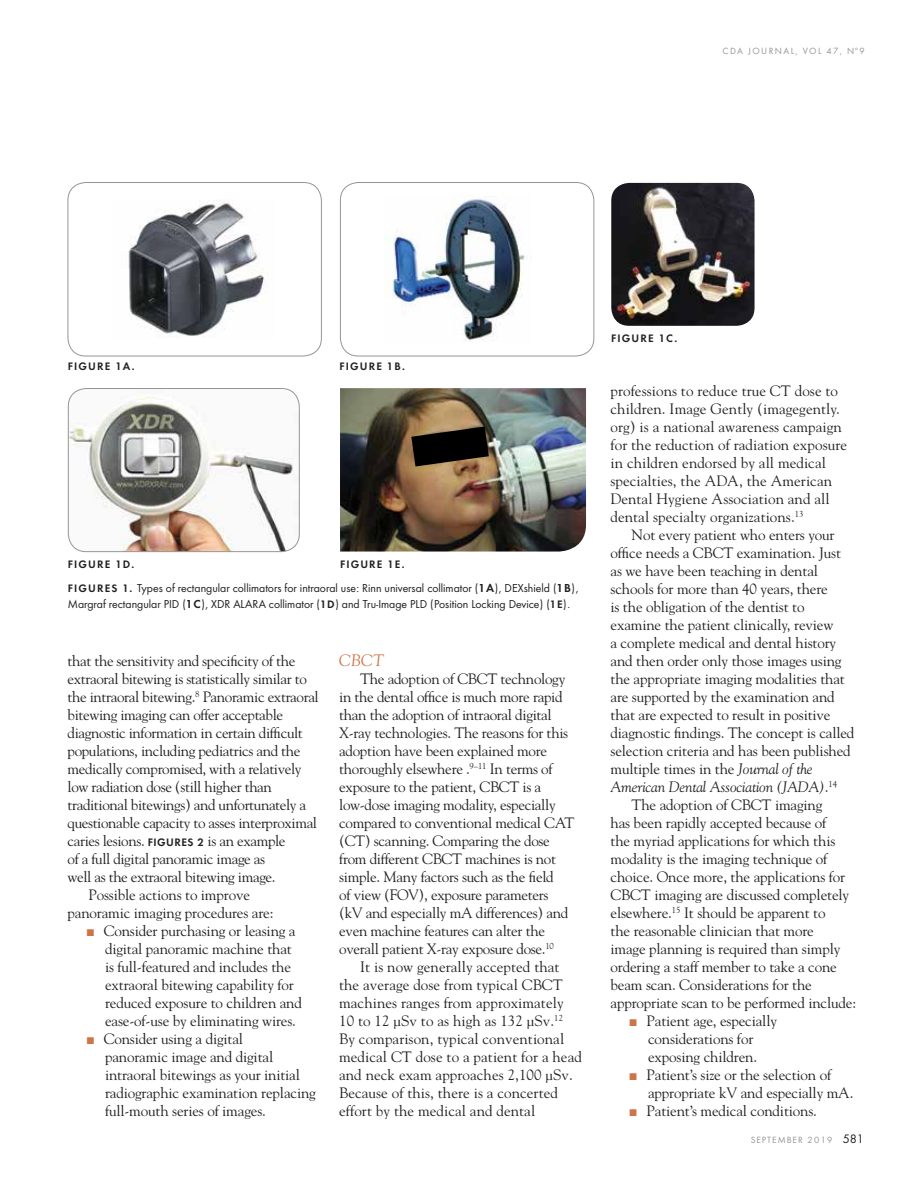
<style>
.page{position:relative;width:918px;height:1188px;background:#fff}
.page>*{position:absolute;margin:0;border:0;box-sizing:border-box;transform-origin:0 0}
.t1{font:italic 16.5px "Goudy Std";color:#ce7447}
.t2{font:15px/18px "Goudy Std";letter-spacing:-.01em;color:#231f20}
.t3{font:italic 15px "Goudy Std";letter-spacing:-.01em;color:#231f20}
.t4{font:12px/15.8px "Futura Boo";color:#231f20}
.t5{font:11.25px "Futura Dem";letter-spacing:.1em;color:#231f20}
.t6{font:9.3px "Futura SC Boo";letter-spacing:.15em;color:#939598}
.t7{font:9.3px "Futura SC Boo";letter-spacing:.1em;color:#939598}
.s1{font-family:"Futura Boo"}
.s2{font-family:"Futura Dem";font-size:11.25px}
.s3{font-family:"Futura Dem"}
.s4{color:#ce7447}
.s5{font-style:italic}
.s6{font-style:normal}
.s7{font-family:"Futura Boo";font-size:12.75px;color:#231f20}
</style>
<div class="page">
<img style="left:128px;top:200px;width:139px;height:138px">
<img style="left:385px;top:195px;width:140px;height:146px">
<img style="left:68px;top:389px;width:231px;height:163px">
<div style="left:68px;top:388px;width:232px;height:164px;border:1px solid #939598;border-radius:18px"></div>
<div style="left:68px;top:182px;width:254px;height:174px;border:1px solid #939598;border-radius:18px"></div>
<div style="left:340px;top:182px;width:254px;height:174px;border:1px solid #939598;border-radius:18px"></div>
<img style="left:611px;top:183px;width:144px;height:143px">
<img style="left:340px;top:388px;width:246px;height:164px">
<img style="left:380px;top:408px;width:141px;height:77px">
<p class="t6" style="left:723px;top:46px;width:144px">CDA JOURNAL, VOL <span class="s1">47</span>, Nº<span class="s1">9</span></p>
<p class="t5" style="left:68px;top:360px;width:68px">FIGURE 1A.</p>
<p class="t5" style="left:340px;top:360px;width:67px">FIGURE 1B.</p>
<p class="t5" style="left:68px;top:557px;width:68px">FIGURE 1D.</p>
<p class="t5" style="left:340px;top:557px;width:66px">FIGURE 1E.</p>
<p class="t4" style="left:68px;top:581px;width:512px"><span class="s2">FIGURES 1.</span> Types of rectangular collimators for intraoral use: Rinn universal collimator (<span class="s3">1A</span>), DEXshield (<span class="s3">1B</span>),<br>Margraf rectangular PID (<span class="s3">1C</span>), XDR ALARA collimator (<span class="s2">1D</span> ) and Tru-Image PLD (Position Locking Device) (<span class="s2">1E</span> ).</p>
<p class="t2" style="left:68px;top:652px;width:253px">that the sensitivity and specificity of the extraoral bitewing is statistically similar to the intraoral bitewing.<sup>8</sup> Panoramic extraoral bitewing imaging can offer acceptable diagnostic information in certain difficult populations, including pediatrics and the medically compromised, with a relatively low radiation dose (still higher than traditional bitewings) and unfortunately a questionable capacity to asses interproximal caries lesions. <span class="s2">FIGURES</span></p>
<p class="t2" style="left:197px;top:832px;width:90px"><span class="s2">2</span> is an example</p>
<p class="t2" style="left:68px;top:850px;width:199px">of a full digital panoramic image as</p>
<p class="t2" style="left:68px;top:868px;width:210px">well as the extraoral bitewing image.</p>
<p class="t2" style="left:89px;top:886px;width:163px">Possible actions to improve</p>
<p class="t2" style="left:68px;top:904px;width:207px">panoramic imaging procedures are:</p>
<p class="t2" style="left:105px;top:922px;width:198px;text-indent:-18px"><span class="s4">■</span> Consider purchasing or leasing a digital panoramic machine that is full-featured and includes the extraoral bitewing capability for reduced exposure to children and ease-of-use by eliminating wires.</p>
<p class="t2" style="left:105px;top:1030px;width:212px;text-indent:-18px"><span class="s4">■</span> Consider using a digital<br>panoramic image and digital intraoral bitewings as your initial radiographic examination replacing full-mouth series of images.</p>
<p class="t1" style="left:339px;top:650px;width:46px">CBCT</p>
<p class="t2" style="left:339px;top:670px;width:237px;text-indent:21px">The adoption of CBCT technology in the dental office is much more rapid than the adoption of intraoral digital X-ray technologies. The reasons for this adoption have been explained more thoroughly elsewhere .<sup>9–11</sup> In terms of exposure to the patient, CBCT is a low-dose imaging modality, especially compared to conventional medical CAT (CT) scanning. Comparing the dose from different CBCT machines is not simple. Many factors such as the field<br>of view (FOV), exposure parameters (kV and especially mA differences) and even machine features can alter the overall patient X-ray exposure dose.<sup>10</sup></p>
<p class="t2" style="left:339px;top:958px;width:244px;text-indent:21px">It is now generally accepted that the average dose from typical CBCT machines ranges from approximately 10 to 12 µSv to as high as 132 µSv.<sup>12<br></sup>By comparison, typical conventional medical CT dose to a patient for a head and neck exam approaches 2,100 µSv.<br>Because of this, there is a concerted effort by the medical and dental</p>
<p class="t5" style="left:611px;top:331px;width:68px">FIGURE 1C.</p>
<p class="t2" style="left:611px;top:382px;width:238px">professions to reduce true CT dose to children. Image Gently (imagegently. org) is a national awareness campaign for the reduction of radiation exposure in children endorsed by all medical specialties, the ADA, the American Dental Hygiene Association and all dental specialty organizations.<sup>13</sup></p>
<p class="t2" style="left:632px;top:526px;width:205px">Not every patient who enters your</p>
<p class="t2" style="left:611px;top:544px;width:232px">office needs a CBCT examination. Just</p>
<p class="t2" style="left:611px;top:562px;width:209px">as we have been teaching in dental</p>
<p class="t2" style="left:611px;top:580px;width:219px">schools for more than 40 years, there</p>
<p class="t2" style="left:611px;top:598px;width:196px">is the obligation of the dentist to</p>
<p class="t2" style="left:611px;top:616px;width:224px">examine the patient clinically, review</p>
<p class="t2" style="left:611px;top:634px;width:227px">a complete medical and dental history</p>
<p class="t2" style="left:611px;top:652px;width:233px">and then order only those images using</p>
<p class="t2" style="left:611px;top:670px;width:236px">the appropriate imaging modalities that</p>
<p class="t2" style="left:611px;top:688px;width:226px">are supported by the examination and</p>
<p class="t2" style="left:611px;top:706px;width:222px">that are expected to result in positive</p>
<p class="t2" style="left:611px;top:724px;width:245px">diagnostic findings. The concept is called</p>
<p class="t2" style="left:611px;top:742px;width:242px">selection criteria and has been published</p>
<p class="t2" style="left:611px;top:760px;width:204px">multiple times in the <span class="s5">Journal of the</span></p>
<p class="t3" style="left:611px;top:778px;width:228px">American Dental Association (JADA)<span class="s6">.</span><sup>14</sup></p>
<p class="t2" style="left:632px;top:796px;width:192px">The adoption of CBCT imaging</p>
<p class="t2" style="left:611px;top:814px;width:217px">has been rapidly accepted because of</p>
<p class="t2" style="left:611px;top:832px;width:226px">the myriad applications for which this</p>
<p class="t2" style="left:611px;top:850px;width:218px">modality is the imaging technique of</p>
<p class="t2" style="left:611px;top:868px;width:236px">choice. Once more, the applications for</p>
<p class="t2" style="left:611px;top:886px;width:240px">CBCT imaging are discussed completely</p>
<p class="t2" style="left:611px;top:904px;width:217px">elsewhere.<sup>15</sup> It should be apparent to</p>
<p class="t2" style="left:611px;top:922px;width:205px">the reasonable clinician that more</p>
<p class="t2" style="left:611px;top:940px;width:231px">image planning is required than simply</p>
<p class="t2" style="left:611px;top:958px;width:228px">ordering a staff member to take a cone</p>
<p class="t2" style="left:611px;top:976px;width:203px">beam scan. Considerations for the</p>
<p class="t2" style="left:611px;top:994px;width:247px">appropriate scan to be performed include:</p>
<p class="t2" style="left:630px;top:1012px;width:149px;text-align:center"><span class="s4">■</span> Patient age, especially considerations for exposing children.</p>
<p class="t2" style="left:648px;top:1066px;width:207px;text-indent:-18px"><span class="s4">■</span> Patient’s size or the selection of appropriate kV and especially mA.</p>
<p class="t2" style="left:630px;top:1102px;width:189px"><span class="s4">■</span> Patient’s medical conditions.</p>
<p class="t7" style="left:751px;top:1135px;width:115px">SEPTEMBER <span class="s1">2019</span> <span class="s7">581</span></p>
</div>
